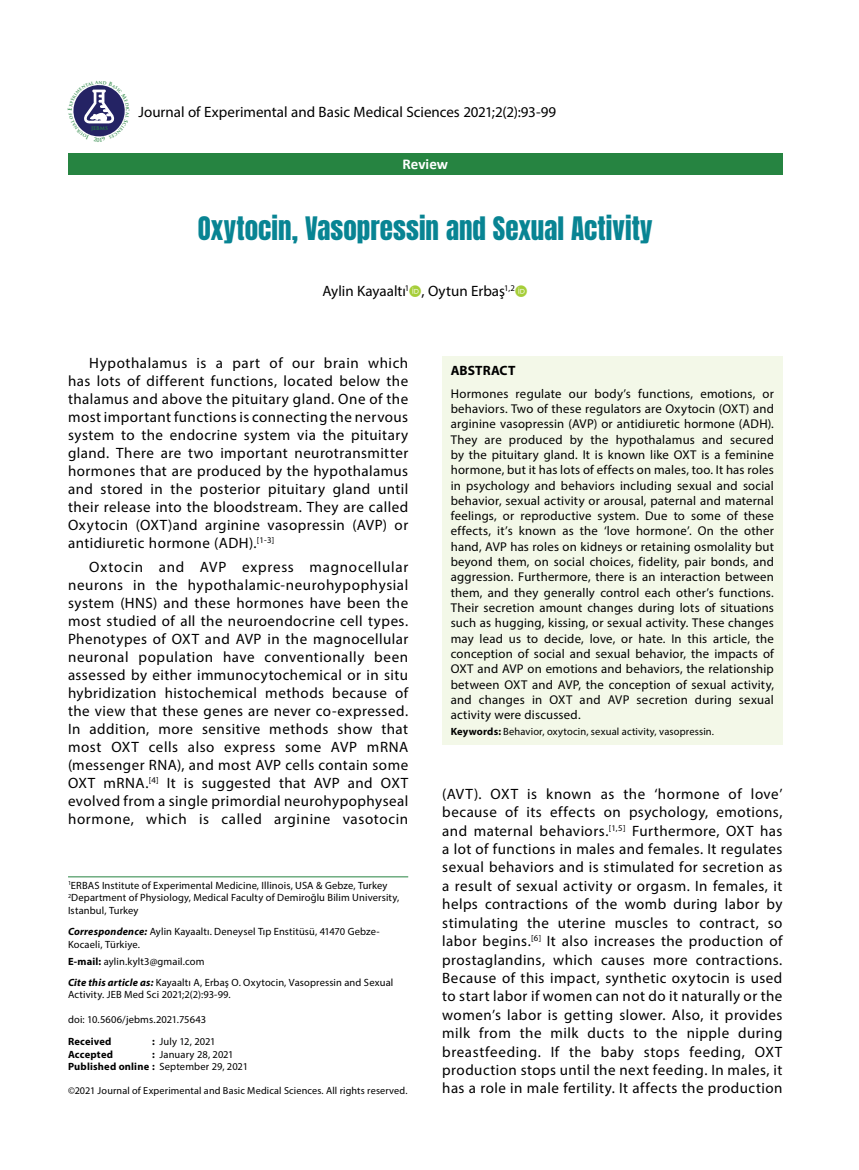
<style>
.page{position:relative;width:859px;height:1170px;background:#fff}
.page>*{position:absolute;margin:0;border:0;box-sizing:border-box;transform-origin:0 0}
.t1{font:27px "Anton";color:#088493}
.t2{font:15px/18px "Myriad Pro";letter-spacing:.03em;color:#000;text-align:justify}
.t3{font:15px "Myriad Pro";color:#000}
.t4{font:700 15px "Calibri";color:#fff}
.t5{font:700 13.5px "Myriad Pro";letter-spacing:.005em;color:#000}
.t6{font:12.75px/15.3px "Myriad Pro";letter-spacing:.02em;color:#000;text-align:justify}
.t7{font:10.5px/12.6px "Myriad Pro";letter-spacing:.01em;color:#000}
.t8{font:700 10.5px "Myriad Pro";letter-spacing:.015em;color:#000}
.t9{font:10.2px "Myriad Pro";letter-spacing:.015em;color:#000}
.t10{font:700 5.25px "Trajan Pro";color:#268441}
.t11{font:700 5.1px "Trajan Pro";color:#268441}
.s1{font-weight:700;font-style:italic}
.s2{font-weight:700}
</style>
<div class="page">
<div style="left:68px;top:153px;width:714px;height:21px;background:#268441"></div>
<div style="left:442px;top:356px;width:340px;height:389px;background:#f3f8e8"></div>
<hr style="left:68px;top:876px;width:340px;height:1px;background:#268441">
<svg style="left:73px;top:85px;width:52px;height:52px"></svg>
<p class="t11" style="left:91px;top:125px;width:18px">JEBMS</p>
<p class="t10" style="left:97px;top:136px;width:5px">0</p>
<p class="t3" style="left:138px;top:103px;width:419px">Journal of Experimental and Basic Medical Sciences 2021;2(2):93-99</p>
<p class="t4" style="left:402px;top:153px;width:47px">Review</p>
<h1 class="t1" style="left:198px;top:215px;width:456px">Oxytocin, Vasopressin and Sexual Activity</h1>
<p class="t3" style="left:322px;top:282px;width:194px">Aylin Kayaaltı<sup>1</sup> , Oytun Erbaş<sup>1,2</sup></p>
<p class="t2" style="left:68px;top:353px;width:342px;text-indent:21px">Hypothalamus is a part of our brain which has lots of different functions, located below the thalamus and above the pituitary gland. One of the most important functions is connecting the nervous system to the endocrine system via the pituitary gland. There are two important neurotransmitter hormones that are produced by the hypothalamus and stored in the posterior pituitary gland until their release into the bloodstream. They are called Oxytocin (OXT)and arginine vasopressin (AVP) or antidiuretic hormone (ADH).<sup>[1-3]</sup></p>
<p class="t2" style="left:68px;top:558px;width:342px;text-indent:21px">Oxtocin and AVP express magnocellular neurons in the hypothalamic-neurohypophysial system (HNS) and these hormones have been the most studied of all the neuroendocrine cell types.<br>Phenotypes of OXT and AVP in the magnocellular neuronal population have conventionally been assessed by either immunocytochemical or in situ hybridization histochemical methods because of the view that these genes are never co-expressed.<br>In addition, more sensitive methods show that most OXT cells also express some AVP mRNA (messenger RNA), and most AVP cells contain some OXT mRNA.<sup>[4]</sup> It is suggested that AVP and OXT evolved from a single primordial neurohypophyseal hormone, which is called arginine vasotocin</p>
<p class="t7" style="left:68px;top:878px;width:333px"><sup>1</sup>ERBAS Institute of Experimental Medicine, Illinois, USA &amp; Gebze, Turkey<br><sup>2</sup>Department of Physiology, Medical Faculty of Demiroğlu Bilim University,<br>Istanbul, Turkey</p>
<p class="t7" style="left:68px;top:925px;width:313px"><span class="s1">Correspondence:</span> Aylin Kayaaltı. Deneysel Tıp Enstitüsü, 41470 Gebze-<br>Kocaeli, Türkiye.</p>
<p class="t7" style="left:68px;top:950px;width:327px;line-height:21.1px"><span class="s2">E-mail:</span> aylin.kylt3@gmail.com<br><span class="s1">Cite this article as:</span> Kayaaltı A, Erbaş O. Oxytocin, Vasopressin and Sexual</p>
<p class="t7" style="left:68px;top:988px;width:164px">Activity. JEB Med Sci 2021;2(2):93-99.</p>
<p class="t7" style="left:68px;top:1012px;width:140px">doi: 10.5606/jebms.2021.75643</p>
<p class="t8" style="left:68px;top:1034px;width:45px">Received</p>
<p class="t7" style="left:152px;top:1035px;width:65px"><span class="s2">:</span> July 12, 2021</p>
<p class="t8" style="left:68px;top:1047px;width:47px">Accepted</p>
<p class="t7" style="left:68px;top:1047px;width:181px;text-indent:84px"><span class="s2">:</span> January 28, 2021<br><span class="s2">Published online :</span> September 29, 2021</p>
<p class="t9" style="left:68px;top:1083px;width:341px">©2021 Journal of Experimental and Basic Medical Sciences. All rights reserved.</p>
<p class="t5" style="left:451px;top:362px;width:66px">ABSTRACT</p>
<p class="t6" style="left:451px;top:385px;width:325px">Hormones regulate our body’s functions, emotions, or behaviors. Two of these regulators are Oxytocin (OXT) and arginine vasopressin (AVP) or antidiuretic hormone (ADH).<br>They are produced by the hypothalamus and secured by the pituitary gland. It is known like OXT is a feminine hormone, but it has lots of effects on males, too. It has roles in psychology and behaviors including sexual and social behavior, sexual activity or arousal, paternal and maternal feelings, or reproductive system. Due to some of these effects, it’s known as the ‘love hormone’. On the other hand, AVP has roles on kidneys or retaining osmolality but beyond them, on social choices, fidelity, pair bonds, and aggression. Furthermore, there is an interaction between them, and they generally control each other’s functions.<br>Their secretion amount changes during lots of situations such as hugging, kissing, or sexual activity. These changes may lead us to decide, love, or hate. In this article, the conception of social and sexual behavior, the impacts of OXT and AVP on emotions and behaviors, the relationship between OXT and AVP, the conception of sexual activity, and changes in OXT and AVP secretion during sexual activity were discussed.</p>
<p class="t7" style="left:451px;top:724px;width:265px"><span class="s2">Keywords:</span> Behavior, oxytocin, sexual activity, vasopressin.</p>
<p class="t2" style="left:442px;top:784px;width:342px;line-height:18.5px">(AVT). OXT is known as the ‘hormone of love’ because of its effects on psychology, emotions, and maternal behaviors.<sup>[1,5]</sup> Furthermore, OXT has a lot of functions in males and females. It regulates sexual behaviors and is stimulated for secretion as a result of sexual activity or orgasm. In females, it helps contractions of the womb during labor by stimulating the uterine muscles to contract, so labor begins.<sup>[6]</sup> It also increases the production of prostaglandins, which causes more contractions.<br>Because of this impact, synthetic oxytocin is used to start labor if women can not do it naturally or the women’s labor is getting slower. Also, it provides milk from the milk ducts to the nipple during breastfeeding. If the baby stops feeding, OXT production stops until the next feeding. In males, it has a role in male fertility. It affects the production</p>
</div>
